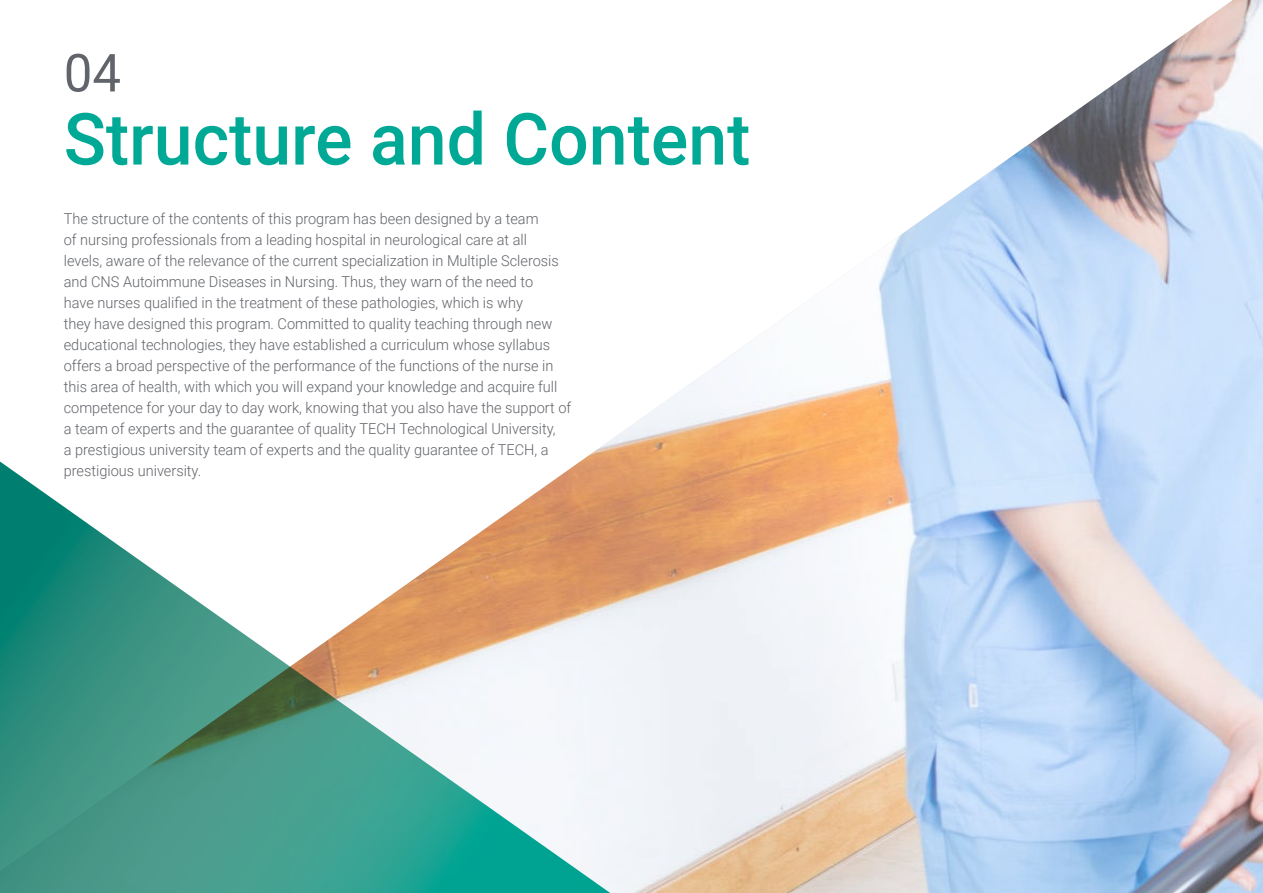
<style>
.page{position:relative;width:1263px;height:893px;background:#fff}
.page>*{position:absolute;margin:0;border:0;box-sizing:border-box;transform-origin:0 0}
.t1{font:500 72px "Roboto";color:#00a996}
.t2{font:52.5px "Roboto";color:#61646a}
.t3{font:300 15px/21px "Roboto";color:#61646a}
</style>
<div class="page">
<img style="left:603px;top:0;width:660px;height:893px">
<svg style="left:0;top:446px;width:640px;height:447px"></svg>
<h2 class="t2" style="left:64px;top:36px;width:59px">04</h2>
<h1 class="t1" style="left:64px;top:89px;width:688px">Structure and Content</h1>
<p class="t3" style="left:64px;top:207px;width:509px">The structure of the contents of this program has been designed by a team<br>of nursing professionals from a leading hospital in neurological care at all<br>levels, aware of the relevance of the current specialization in Multiple Sclerosis and CNS Autoimmune Diseases in Nursing. Thus, they warn of the need to<br>have nurses qualified in the treatment of these pathologies, which is why<br>they have designed this program. Committed to quality teaching through new educational technologies, they have established a curriculum whose syllabus offers a broad perspective of the performance of the functions of the nurse in this area of health, with which you will expand your knowledge and acquire full competence for your day to day work, knowing that you also have the support of a team of experts and the guarantee of quality TECH Technological University,<br>a prestigious university team of experts and the quality guarantee of TECH, a prestigious university.</p>
</div>
